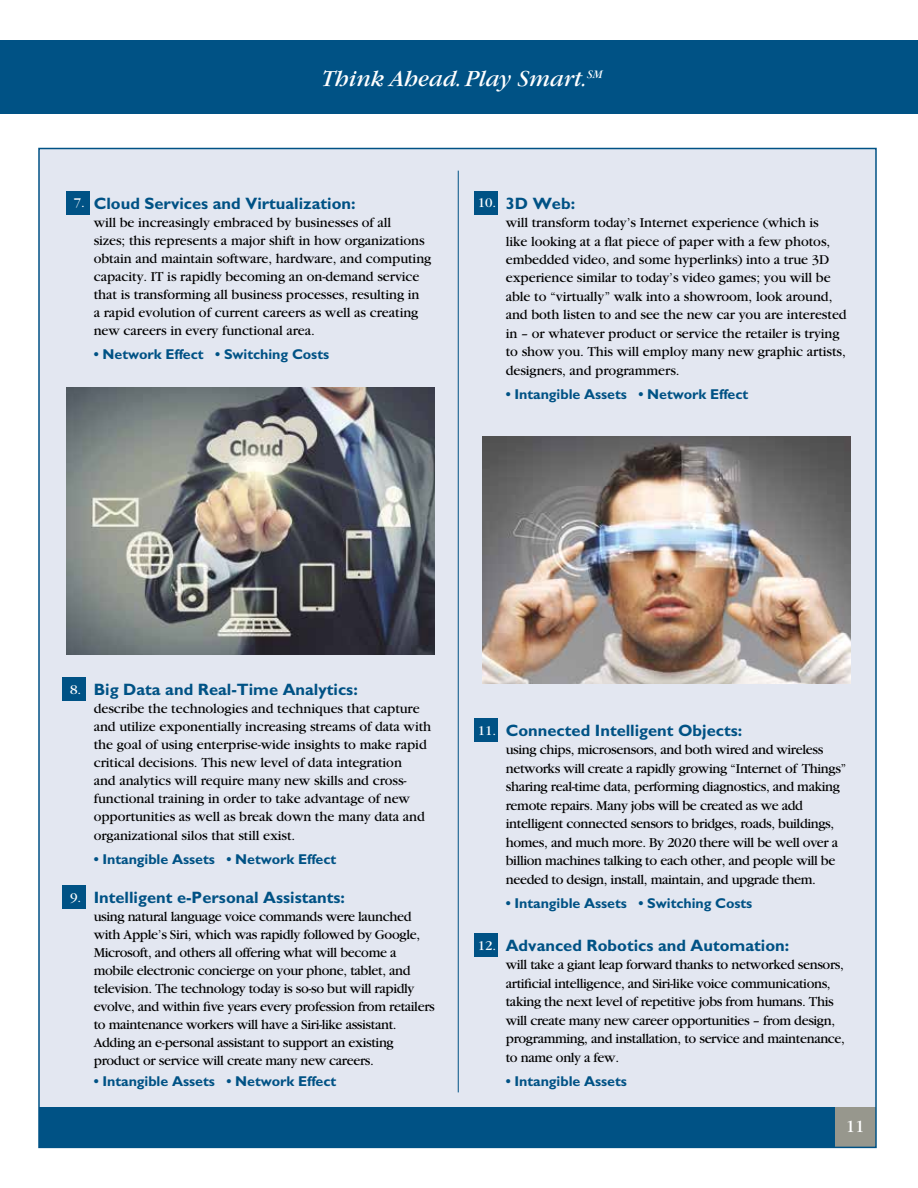
<style>
.page{position:relative;width:918px;height:1188px;background:#fff}
.page>*{position:absolute;margin:0;border:0;box-sizing:border-box;transform-origin:0 0}
.t1{font:italic 24px "Garamond";color:#fff}
.t2{font:18px "Garamond";color:#fff}
.t3{font:700 16.5px "Gentle Sans";color:#005285}
.t4{font:14.25px/18.5px "Garamond";letter-spacing:-.025em;color:#000}
.t5{font:14.25px/18px "Garamond";letter-spacing:-.005em;color:#000}
.t6{font:700 14.25px "Gentle Sans";letter-spacing:-.005em;color:#005285}
.s1{font-family:"Garamond";font-weight:400;font-size:14.1px;color:#fff}
</style>
<div class="page">
<div style="left:39px;top:149px;width:837px;height:998px;background:#e3e7f1"></div>
<div style="left:39px;top:1107px;width:837px;height:40px;background:#005285"></div>
<div style="left:836px;top:1107px;width:40px;height:40px;background:#97978d"></div>
<div style="left:0;top:40px;width:918px;height:74px;background:#005285"></div>
<div style="left:66px;top:191px;width:24px;height:24px;background:#005285"></div>
<div style="left:62px;top:677px;width:24px;height:24px;background:#005285"></div>
<div style="left:62px;top:885px;width:24px;height:24px;background:#005285"></div>
<div style="left:474px;top:191px;width:24px;height:24px;background:#005285"></div>
<div style="left:474px;top:718px;width:24px;height:24px;background:#005285"></div>
<div style="left:474px;top:933px;width:24px;height:24px;background:#005285"></div>
<hr style="left:458px;top:171px;width:1px;height:921px;background:#005285">
<img style="left:67px;top:387px;width:368px;height:267px">
<img style="left:483px;top:436px;width:367px;height:247px">
<h1 class="t1" style="left:322px;top:66px;width:282px">Think Ahead. Play Smart.<sup>SM</sup></h1>
<p class="t3" style="left:74px;top:193px;width:283px"><span class="s1">7.</span> Cloud Services and Virtualization:</p>
<p class="t5" style="left:94px;top:213px;width:339px">will be increasingly embraced by businesses of all<br>sizes; this represents a major shift in how organizations obtain and maintain software, hardware, and computing capacity. IT is rapidly becoming an on-demand service that is transforming all business processes, resulting in<br>a rapid evolution of current careers as well as creating new careers in every functional area.</p>
<p class="t6" style="left:94px;top:346px;width:237px">• Network Effect • Switching Costs</p>
<p class="t3" style="left:478px;top:193px;width:99px"><span class="s1">10.</span> 3D Web:</p>
<p class="t5" style="left:506px;top:214px;width:342px;line-height:18.5px">will transform today’s Internet experience (which is<br>like looking at a flat piece of paper with a few photos, embedded video, and some hyperlinks) into a true 3D experience similar to today’s video games; you will be able to “virtually” walk into a showroom, look around, and both listen to and see the new car you are interested in – or whatever product or service the retailer is trying to show you. This will employ many new graphic artists, designers, and programmers.</p>
<p class="t6" style="left:506px;top:386px;width:244px">• Intangible Assets • Network Effect</p>
<p class="t3" style="left:70px;top:680px;width:289px"><span class="s1">8.</span> Big Data and Real-Time Analytics:</p>
<p class="t5" style="left:94px;top:700px;width:339px">describe the technologies and techniques that capture and utilize exponentially increasing streams of data with the goal of using enterprise-wide insights to make rapid critical decisions. This new level of data integration<br>and analytics will require many new skills and cross&shy;functional training in order to take advantage of new opportunities as well as break down the many data and organizational silos that still exist.</p>
<p class="t6" style="left:94px;top:851px;width:244px">• Intangible Assets • Network Effect</p>
<p class="t3" style="left:70px;top:888px;width:277px"><span class="s1">9.</span> Intelligent e-Personal Assistants:</p>
<p class="t4" style="left:94px;top:907px;width:343px;line-height:18px">using natural language voice commands were launched with Apple’s Siri, which was rapidly followed by Google, Microsoft, and others all offering what will become a mobile electronic concierge on your phone, tablet, and television. The technology today is so-so but will rapidly evolve, and within five years every profession from retailers to maintenance workers will have a Siri-like assistant.<br>Adding an e-personal assistant to support an existing product or service will create many new careers.</p>
<p class="t6" style="left:94px;top:1073px;width:244px">• Intangible Assets • Network Effect</p>
<p class="t3" style="left:478px;top:721px;width:266px"><span class="s1">11.</span> Connected Intelligent Objects:</p>
<p class="t4" style="left:506px;top:741px;width:342px">using chips, microsensors, and both wired and wireless networks will create a rapidly growing “Internet of Things” sharing real-time data, performing diagnostics, and making remote repairs. Many jobs will be created as we add intelligent connected sensors to bridges, roads, buildings, homes, and much more. By 2020 there will be well over a billion machines talking to each other, and people will be needed to design, install, maintain, and upgrade them.</p>
<p class="t6" style="left:506px;top:895px;width:248px">• Intangible Assets • Switching Costs</p>
<p class="t3" style="left:478px;top:936px;width:313px"><span class="s1">12.</span> Advanced Robotics and Automation:</p>
<p class="t4" style="left:506px;top:956px;width:341px">will take a giant leap forward thanks to networked sensors, artificial intelligence, and Siri-like voice communications, taking the next level of repetitive jobs from humans. This will create many new career opportunities – from design, programming, and installation, to service and maintenance, to name only a few.</p>
<p class="t6" style="left:506px;top:1073px;width:123px">• Intangible Assets</p>
<p class="t2" style="left:846px;top:1117px;width:21px">11</p>
</div>
